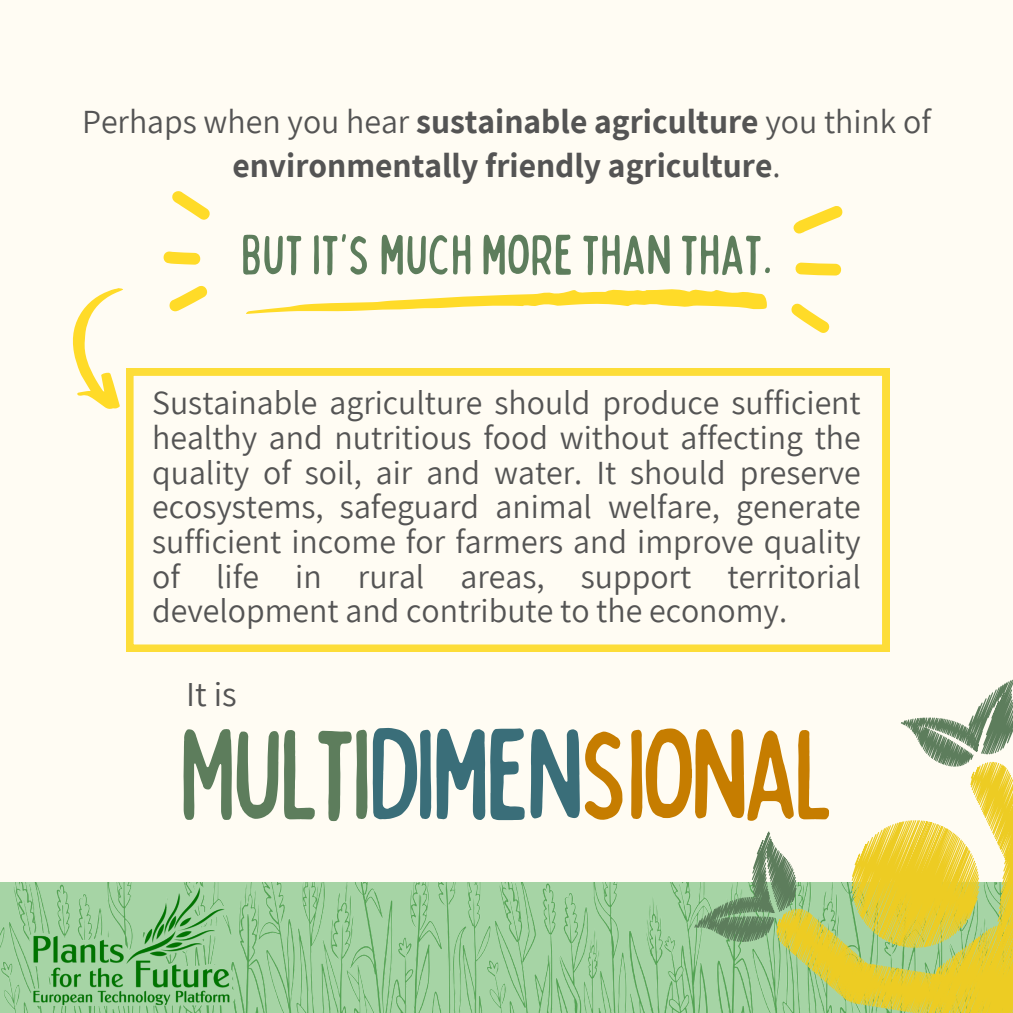
<style>
.page{position:relative;width:1013px;height:1013px;background:#fff}
.page>*{position:absolute;margin:0;border:0;box-sizing:border-box;transform-origin:0 0}
.t1{font:condensed 128.5px "Bobby Jones Soft";letter-spacing:-.04em;color:#c67d00}
.t2{font:condensed 56.25px "Bobby Jones Soft";color:#5d7d5c}
.t3{font:35px "Assistant";color:#545454}
.t4{font:33.75px/34.8px "Assistant";color:#545454;text-align:justify}
.t5{font:700 33.75px/44px "Assistant";color:#545454;text-align:center}
.s1{font-weight:400}
.s2{color:#5d7d5c}
.s3{color:#3a6e79}
</style>
<div class="page">
<div style="left:0;top:0;width:1012px;height:1012px;background:#fffcf3"></div>
<img style="left:0;top:882px;width:692px;height:130px">
<img style="left:28px;top:883px;width:203px;height:123px">
<svg style="left:246px;top:289px;width:521px;height:24px"></svg>
<svg style="left:172px;top:191px;width:38px;height:29px"></svg>
<svg style="left:163px;top:251px;width:38px;height:14px"></svg>
<svg style="left:169px;top:286px;width:39px;height:25px"></svg>
<svg style="left:793px;top:206px;width:50px;height:27px"></svg>
<svg style="left:795px;top:262px;width:47px;height:13px"></svg>
<svg style="left:791px;top:303px;width:39px;height:30px"></svg>
<svg style="left:126px;top:368px;width:763px;height:283px"></svg>
<svg style="left:72px;top:288px;width:66px;height:125px"></svg>
<svg style="left:692px;top:680px;width:320px;height:332px"></svg>
<p class="t5" style="left:82px;top:98px;width:850px"><span class="s1">Perhaps when you hear</span> sustainable agriculture <span class="s1">you think of </span>environmentally friendly agriculture<span class="s1">.</span></p>
<p class="t2" style="left:241px;top:219px;width:532px">BUTIT’S MUCH MORE THAN THAT.</p>
<p class="t4" style="left:152px;top:384px;width:710px">Sustainable agriculture should produce sufficient healthy and nutritious food without affecting the quality of soil, air and water. It should preserve ecosystems, safeguard animal welfare, generate sufficient income for farmers and improve quality of life in rural areas, support territorial development and contribute to the economy.</p>
<h2 class="t3" style="left:186px;top:670px;width:52px">It is</h2>
<p class="t1" style="left:178px;top:692px;width:657px"><span class="s2">MULTI</span><span class="s3">DIMEN</span>SIONAL</p>
</div>
